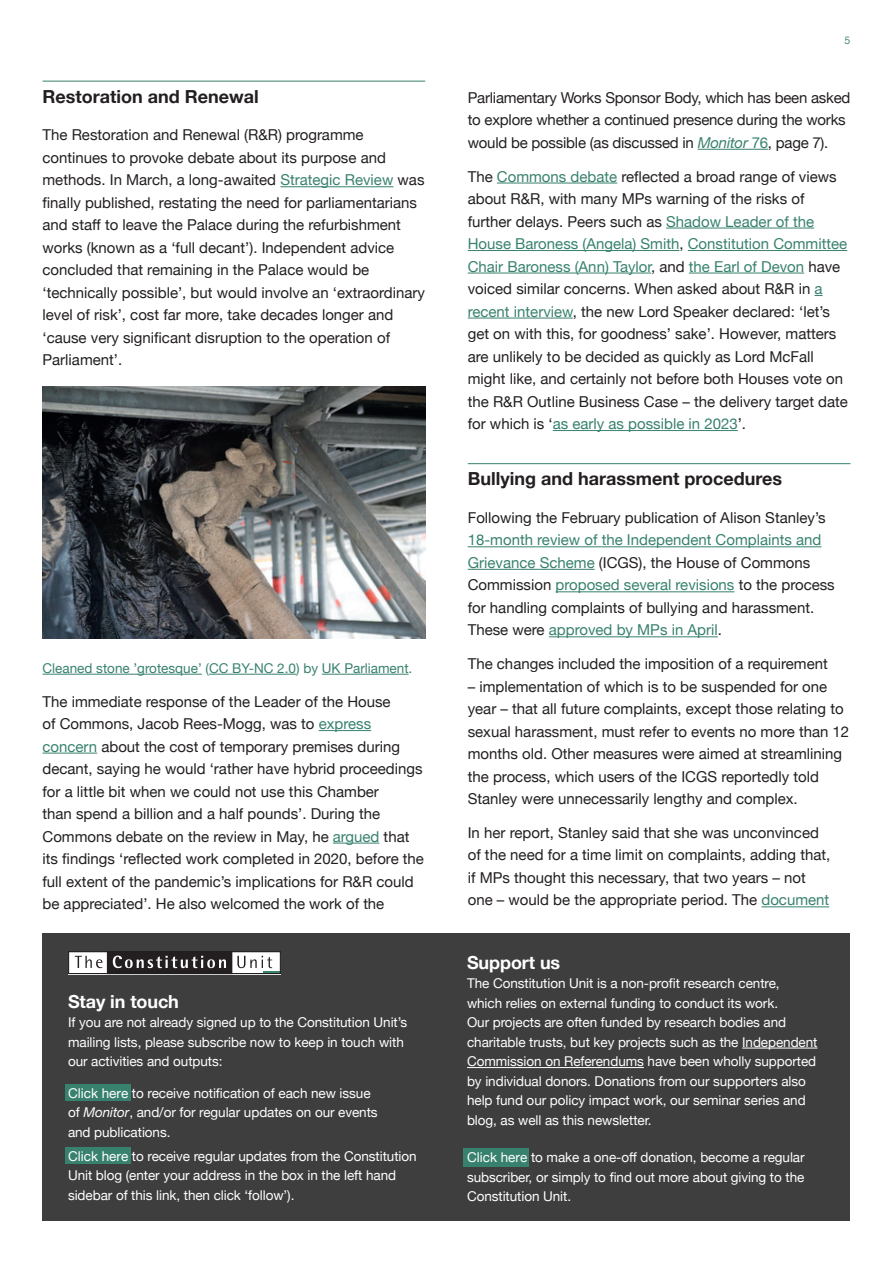
<style>
.page{position:relative;width:893px;height:1263px;background:#fff}
.page>*{position:absolute;margin:0;border:0;box-sizing:border-box;transform-origin:0 0}
.t1{font:700 18px "Helvetica Neue";color:#231f20}
.t2{font:700 18px "Helvetica Neue";letter-spacing:-.005em;color:#fff}
.t3{font:15px/22.5px "Helvetica Neue";color:#231f20}
.t4{font:15px/22.5px "Helvetica Neue";color:#38816e}
.t5{font:13.5px/19.5px "Helvetica Neue";letter-spacing:-.005em;color:#fff}
.t6{font:13.5px "Helvetica Neue";color:#38816e}
.t7{font:10.5px "Helvetica Neue";color:#4b8d7b}
.s1{color:#38816e}
.s2{font-style:italic}
.s3{font-style:italic;color:#38816e}
.s4{color:#231f20}
</style>
<div class="page">
<div style="left:43px;top:933px;width:807px;height:287px;background:#3e3e3f"></div>
<div style="left:68px;top:952px;width:213px;height:22px;background:#fff"></div>
<div style="left:107px;top:952px;width:125px;height:21px;background:#231f20"></div>
<svg style="left:75px;top:956px;width:27px;height:12px"></svg>
<svg style="left:113px;top:955px;width:113px;height:13px"></svg>
<svg style="left:237px;top:956px;width:35px;height:12px"></svg>
<hr style="left:263px;top:971px;width:18px;height:3px;background:#38816e">
<div style="left:68px;top:951px;width:213px;height:23px;border:1px solid #231f20"></div>
<div style="left:65px;top:1085px;width:66px;height:16px;background:#38816e"></div>
<div style="left:65px;top:1147px;width:66px;height:17px;background:#38816e"></div>
<div style="left:463px;top:1148px;width:66px;height:19px;background:#38816e"></div>
<hr style="left:742px;top:1048px;width:75px;height:1px;background:#fff">
<hr style="left:467px;top:1067px;width:177px;height:1px;background:#fff">
<img style="left:43px;top:387px;width:382px;height:252px">
<hr style="left:43px;top:81px;width:382px;height:1px;background:#38816e">
<hr style="left:280px;top:186px;width:113px;height:1px;background:#38816e">
<hr style="left:43px;top:674px;width:159px;height:1px;background:#38816e">
<hr style="left:209px;top:674px;width:87px;height:1px;background:#38816e">
<hr style="left:322px;top:674px;width:87px;height:1px;background:#38816e">
<hr style="left:319px;top:730px;width:52px;height:1px;background:#38816e">
<hr style="left:43px;top:753px;width:54px;height:1px;background:#38816e">
<hr style="left:333px;top:843px;width:46px;height:1px;background:#38816e">
<hr style="left:698px;top:149px;width:70px;height:1px;background:#38816e">
<hr style="left:497px;top:183px;width:120px;height:1px;background:#38816e">
<hr style="left:666px;top:228px;width:148px;height:1px;background:#38816e">
<hr style="left:468px;top:250px;width:211px;height:1px;background:#38816e">
<hr style="left:688px;top:250px;width:159px;height:1px;background:#38816e">
<hr style="left:468px;top:273px;width:183px;height:1px;background:#38816e">
<hr style="left:689px;top:273px;width:115px;height:1px;background:#38816e">
<hr style="left:468px;top:318px;width:105px;height:1px;background:#38816e">
<hr style="left:553px;top:430px;width:185px;height:1px;background:#38816e">
<hr style="left:468px;top:463px;width:382px;height:1px;background:#38816e">
<hr style="left:468px;top:546px;width:353px;height:1px;background:#38816e">
<hr style="left:468px;top:569px;width:127px;height:1px;background:#38816e">
<hr style="left:556px;top:591px;width:178px;height:1px;background:#38816e">
<hr style="left:549px;top:636px;width:169px;height:1px;background:#38816e">
<hr style="left:761px;top:906px;width:68px;height:1px;background:#38816e">
<p class="t1" style="left:43px;top:82px;width:218px">Restoration and Renewal</p>
<p class="t3" style="left:43px;top:125px;width:384px">The Restoration and Renewal (R&amp;R) programme continues to provoke debate about its purpose and methods. In March, a long-awaited <span class="s1">Strategic Review</span> was finally published, restating the need for parliamentarians and staff to leave the Palace during the refurbishment works (known as a ‘full decant’). Independent advice concluded that remaining in the Palace would be ‘technically possible’, but would involve an ‘extraordinary level of risk’, cost far more, take decades longer and ‘cause very significant disruption to the operation of Parliament’.</p>
<p class="t6" style="left:43px;top:658px;width:371px">Cleaned stone ’grotesque’ (CC BY-NC 2.0) by UK Parliament.</p>
<p class="t3" style="left:43px;top:691px;width:383px">The immediate response of the Leader of the House<br>of Commons, Jacob Rees-Mogg, was to <span class="s1">express concern</span> about the cost of temporary premises during decant, saying he would ‘rather have hybrid proceedings for a little bit when we could not use this Chamber<br>than spend a billion and a half pounds’. During the Commons debate on the review in May, he <span class="s1">argued</span> that its findings ‘reflected work completed in 2020, before the full extent of the pandemic’s implications for R&amp;R could be appreciated’. He also welcomed the work of the</p>
<p class="t2" style="left:68px;top:987px;width:112px">Stay in touch</p>
<p class="t5" style="left:68px;top:1013px;width:341px">If you are not already signed up to the Constitution Unit’s mailing lists, please subscribe now to keep in touch with our activities and outputs:</p>
<p class="t5" style="left:68px;top:1084px;width:311px">Click here to receive notification of each new issue of <span class="s2">Monitor</span>, and/or for regular updates on our events and publications.</p>
<p class="t5" style="left:68px;top:1147px;width:350px">Click here to receive regular updates from the Constitution<br>Unit blog (enter your address in the box in the left hand sidebar of this link, then click ‘follow’).</p>
<p class="t7" style="left:845px;top:33px;width:7px">5</p>
<p class="t3" style="left:468px;top:87px;width:384px">Parliamentary Works Sponsor Body, which has been asked to explore whether a continued presence during the works would be possible (as discussed in <span class="s3">Monitor</span> <span class="s1">76</span>, page 7).</p>
<p class="t3" style="left:468px;top:166px;width:382px">The <span class="s1">Commons debate</span> reflected a broad range of views about R&amp;R, with many MPs warning of the risks of further delays. Peers such as <span class="s1">Shadow Leader of the House Baroness (Angela) Smith</span>, <span class="s1">Constitution Committee Chair Baroness (Ann) Taylor</span>, and <span class="s1">the Earl of Devon</span> have voiced similar concerns. When asked about R&amp;R in <span class="s1">a recent interview</span>, the new Lord Speaker declared: ‘let’s get on with this, for goodness’ sake’. However, matters are unlikely to be decided as quickly as Lord McFall might like, and certainly not before both Houses vote on the R&amp;R Outline Business Case – the delivery target date for which is ‘<span class="s1">as early as possible in 2023</span>’.</p>
<p class="t1" style="left:468px;top:465px;width:316px">Bullying and harassment procedures</p>
<p class="t3" style="left:468px;top:507px;width:359px">Following the February publication of Alison Stanley’s</p>
<p class="t4" style="left:468px;top:530px;width:369px">18-month review of the Independent Complaints and Grievance Scheme <span class="s4">(ICGS), the House of Commons Commission</span> proposed several revisions <span class="s4">to the process for handling complaints of bullying and harassment.<br>These were</span> approved by MPs in April<span class="s4">.</span></p>
<p class="t3" style="left:468px;top:653px;width:362px">The changes included the imposition of a requirement</p>
<p class="t3" style="left:468px;top:676px;width:383px">– implementation of which is to be suspended for one year – that all future complaints, except those relating to sexual harassment, must refer to events no more than 12 months old. Other measures were aimed at streamlining the process, which users of the ICGS reportedly told Stanley were unnecessarily lengthy and complex.</p>
<p class="t3" style="left:468px;top:822px;width:364px">In her report, Stanley said that she was unconvinced of the need for a time limit on complaints, adding that, if MPs thought this necessary, that two years – not one – would be the appropriate period. The <span class="s1">document</span></p>
<p class="t2" style="left:467px;top:948px;width:95px">Support us</p>
<p class="t5" style="left:467px;top:974px;width:352px">The Constitution Unit is a non-profit research centre, which relies on external funding to conduct its work.<br>Our projects are often funded by research bodies and charitable trusts, but key projects such as the Independent Commission on Referendums have been wholly supported by individual donors. Donations from our supporters also help fund our policy impact work, our seminar series and blog, as well as this newsletter.</p>
<p class="t5" style="left:467px;top:1148px;width:339px;text-align:justify">Click here to make a one-off donation, become a regular subscriber, or simply to find out more about giving to the Constitution Unit.</p>
</div>
